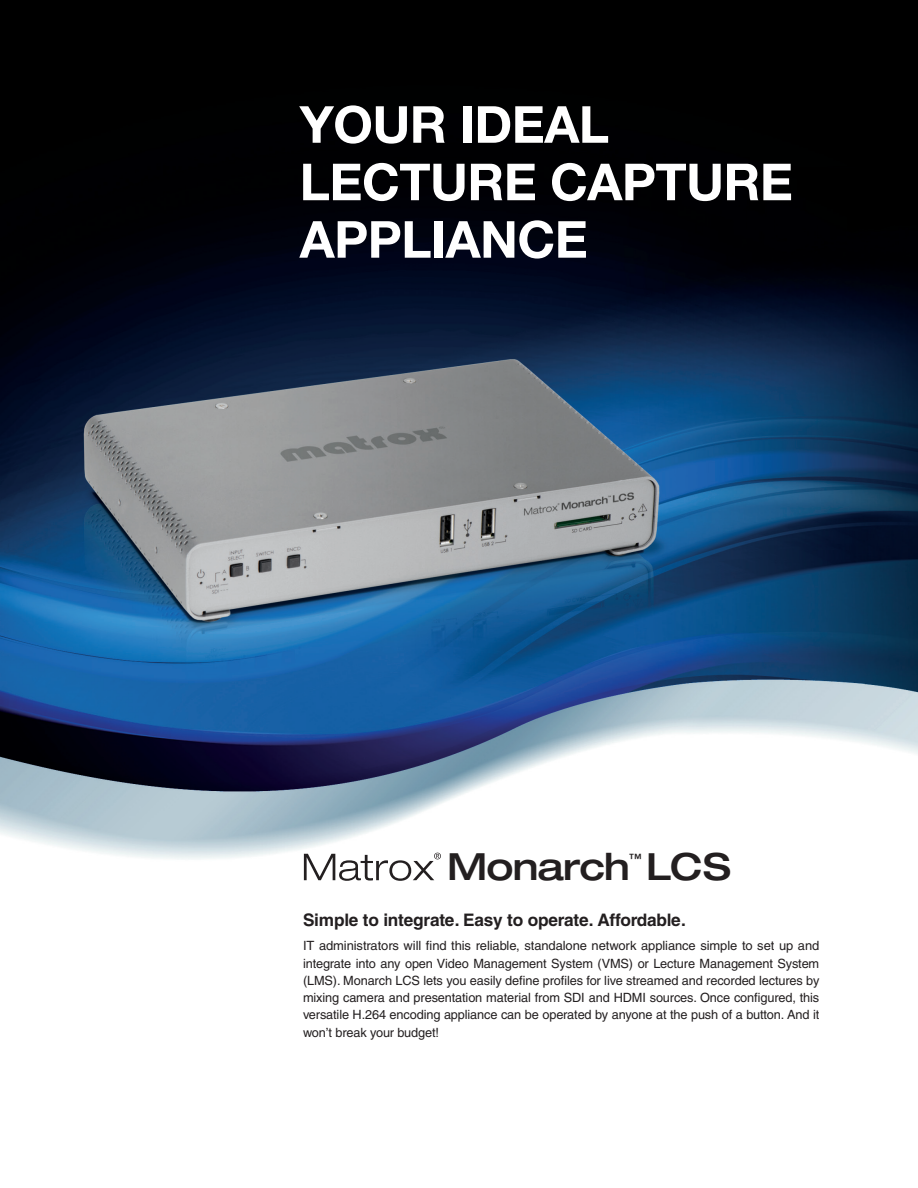
<style>
.page{position:relative;width:918px;height:1188px;background:#fff}
.page>*{position:absolute;margin:0;border:0;box-sizing:border-box;transform-origin:0 0}
.t1{font:700 51.15px/57.4px "Helvetica Neue";letter-spacing:-.01em;color:#fff}
.t2{font:500 expanded 37.5px "Helvetica Neue";letter-spacing:-.025em;color:#231f20}
.t3{font:700 17.25px "Helvetica";letter-spacing:-.01em;color:#231f20}
.t4{font:500 expanded 12.9px "Helvetica Neue";color:#231f20}
.t5{font:12.75px/17.2px "Helvetica";letter-spacing:-.01em;color:#231f20;text-align:justify}
</style>
<div class="page">
<img style="left:0;top:0;width:918px;height:880px">
<svg style="left:304px;top:853px;width:137px;height:28px"></svg>
<h1 class="t1" style="left:300px;top:95px;width:495px">YOUR IDEAL<br>LECTURE CAPTURE<br>APPLIANCE</h1>
<h2 class="t2" style="left:447px;top:844px;width:285px">Monarch LCS</h2>
<p class="t4" style="left:629px;top:850px;width:14px">™</p>
<h3 class="t3" style="left:303px;top:910px;width:384px">Simple to integrate. Easy to operate. Affordable.</h3>
<p class="t5" style="left:303px;top:937px;width:518px">IT administrators will find this reliable, standalone network appliance simple to set up and integrate into any open Video Management System (VMS) or Lecture Management System (LMS). Monarch LCS lets you easily define profiles for live streamed and recorded lectures by mixing camera and presentation material from SDI and HDMI sources. Once configured, this versatile H.264 encoding appliance can be operated by anyone at the push of a button. And it won’t break your budget!</p>
</div>
